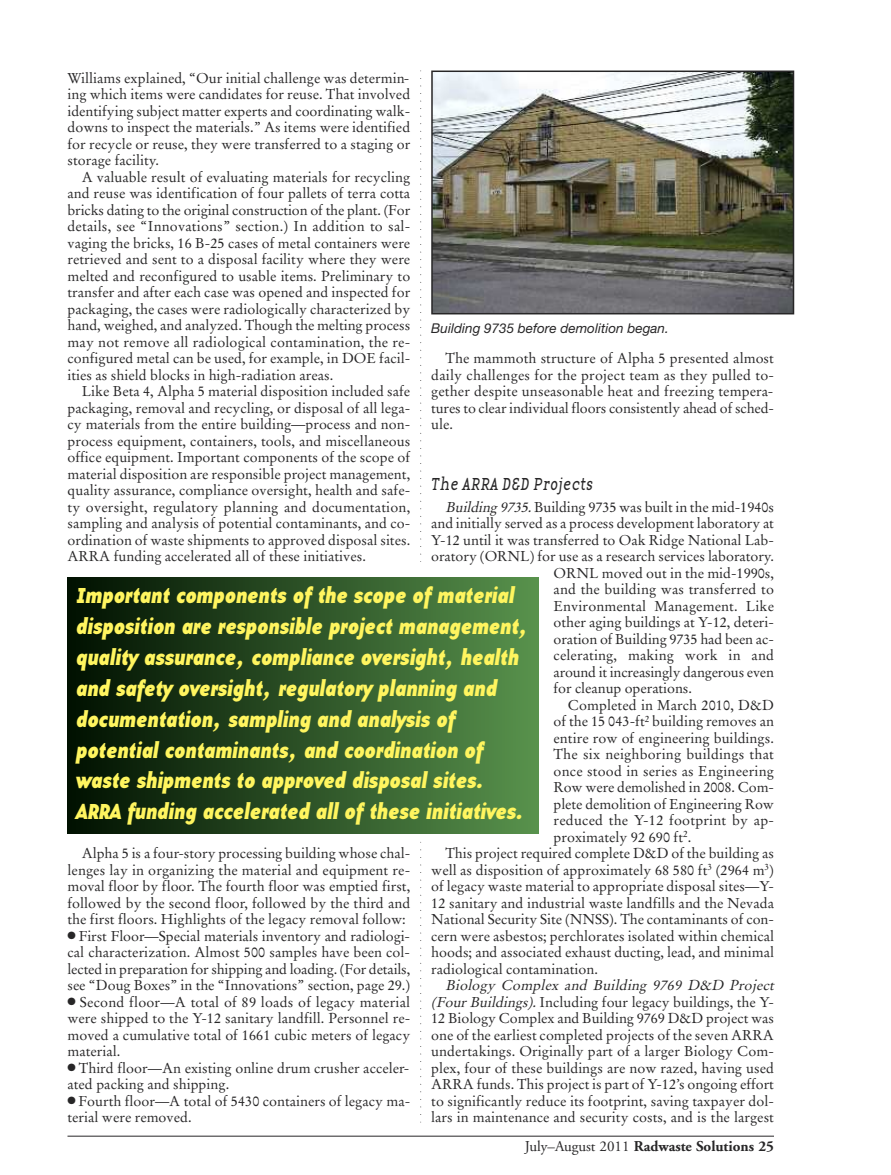
<style>
.page{position:relative;width:891px;height:1175px;background:#fff}
.page>*{position:absolute;margin:0;border:0;box-sizing:border-box;transform-origin:0 0}
.t1{font:22.5px/30.8px "Base Twelve Sans BI";color:#fff55f}
.t2{font:18px "Base Twelve Serif I";color:#272627;scale:.8 1}
.t3{font:700 15px "Adobe Garamond";color:#272627}
.t4{font:14.25px/16.5px "Stempel Garamond";color:#272627;text-align:justify}
.t5{font:italic 13.5px "Helvetica Neue";letter-spacing:.005em;color:#272627}
.s1{font-style:italic}
.s2{font-weight:400}
</style>
<div class="page">
<hr style="left:68px;top:1135px;width:706px;height:1px;background:#272627">
<svg style="left:420px;top:842px;width:1px;height:280px"></svg>
<svg style="left:420px;top:70px;width:1px;height:492px"></svg>
<img style="left:434px;top:73px;width:357px;height:238px">
<div style="left:431px;top:70px;width:363px;height:244px;border:2px solid #272627"></div>
<div style="left:68px;top:577px;width:471px;height:257px;background:linear-gradient(to right,#001000,#59934d)"></div>
<p class="t4" style="left:67px;top:71px;width:344px">Williams explained, “Our initial challenge was determin&shy;ing which items were candidates for reuse. That involved identifying subject matter experts and coordinating walk&shy;downs to inspect the materials.” As items were identified for recycle or reuse, they were transferred to a staging or storage facility.</p>
<p class="t4" style="left:67px;top:170px;width:344px;text-indent:14px">A valuable result of evaluating materials for recycling and reuse was identification of four pallets of terra cotta bricks dating to the original construction of the plant. (For details, see “Innovations” section.) In addition to sal&shy;vaging the bricks, 16 B-25 cases of metal containers were retrieved and sent to a disposal facility where they were melted and reconfigured to usable items. Preliminary to transfer and after each case was opened and inspected for packaging, the cases were radiologically characterized by hand, weighed, and analyzed. Though the melting process may not remove all radiological contamination, the re&shy;configured metal can be used, for example, in DOE facil&shy;ities as shield blocks in high-radiation areas.</p>
<p class="t4" style="left:68px;top:384px;width:344px;text-indent:14px">Like Beta 4, Alpha 5 material disposition included safe packaging, removal and recycling, or disposal of all lega&shy;cy materials from the entire building—process and non&shy;process equipment, containers, tools, and miscellaneous office equipment. Important components of the scope of material disposition are responsible project management, quality assurance, compliance oversight, health and safe&shy;ty oversight, regulatory planning and documentation, sampling and analysis of potential contaminants, and co&shy;ordination of waste shipments to approved disposal sites.<br>ARRA funding accelerated all of these initiatives.</p>
<p class="t5" style="left:431px;top:323px;width:239px">Building 9735 before demolition began.</p>
<p class="t4" style="left:431px;top:351px;width:344px;text-indent:14px">The mammoth structure of Alpha 5 presented almost daily challenges for the project team as they pulled to&shy;gether despite unseasonable heat and freezing tempera&shy;tures to clear individual floors consistently ahead of sched&shy;ule.</p>
<p class="t2" style="left:431px;top:473px;width:204px">The ARRA D&amp;D Projects</p>
<p class="t4" style="left:446px;top:500px;width:330px"><span class="s1">Building9735.</span>Building 9735 was built in the mid-1940s</p>
<p class="t4" style="left:431px;top:516px;width:344px">and initially served as a process development laboratory at</p>
<p class="t4" style="left:431px;top:533px;width:344px">Y-12 until it was transferred to Oak Ridge National Lab-</p>
<p class="t4" style="left:431px;top:549px;width:344px">oratory (ORNL) for use as a research services laboratory.</p>
<p class="t4" style="left:554px;top:566px;width:222px">ORNL moved out in the mid-1990s,</p>
<p class="t4" style="left:554px;top:582px;width:222px">and the building was transferred to</p>
<p class="t4" style="left:554px;top:599px;width:222px">Environmental Management. Like</p>
<p class="t4" style="left:554px;top:615px;width:222px">other aging buildings at Y-12, deteri-</p>
<p class="t4" style="left:554px;top:632px;width:222px">oration of Building 9735 had been ac-</p>
<p class="t4" style="left:554px;top:648px;width:222px">celerating, making work in and</p>
<p class="t4" style="left:554px;top:665px;width:222px">around it increasingly dangerous even</p>
<p class="t4" style="left:554px;top:681px;width:140px">for cleanup operations.</p>
<p class="t4" style="left:568px;top:698px;width:208px">Completed in March 2010, D&amp;D</p>
<p class="t4" style="left:554px;top:714px;width:222px">of the 15 043-ft<sup>2</sup> building removes an</p>
<p class="t4" style="left:554px;top:731px;width:222px">entire row of engineering buildings.</p>
<p class="t4" style="left:554px;top:747px;width:222px">The six neighboring buildings that</p>
<p class="t4" style="left:554px;top:764px;width:222px">once stood in series as Engineering</p>
<p class="t4" style="left:554px;top:780px;width:222px">Row were demolished in 2008. Com-</p>
<p class="t4" style="left:554px;top:797px;width:222px">plete demolition of Engineering Row</p>
<p class="t4" style="left:554px;top:813px;width:222px">reduced the Y-12 footprint by ap-</p>
<p class="t4" style="left:554px;top:830px;width:139px">proximately 92 690 ft<sup>2</sup>.</p>
<p class="t4" style="left:446px;top:846px;width:330px">This project required complete D&amp;D of the building as</p>
<p class="t4" style="left:431px;top:863px;width:344px">well as disposition of approximately 68 580 ft<sup>3</sup> (2964 m<sup>3</sup>)</p>
<p class="t4" style="left:431px;top:879px;width:344px">of legacy waste material to appropriate disposal sites—Y-</p>
<p class="t4" style="left:431px;top:896px;width:344px">12 sanitary and industrial waste landfills and the Nevada</p>
<p class="t4" style="left:431px;top:912px;width:344px">National Security Site (NNSS). The contaminants of con-</p>
<p class="t4" style="left:431px;top:929px;width:344px">cern were asbestos; perchlorates isolated within chemical</p>
<p class="t4" style="left:431px;top:945px;width:344px">hoods; and associated exhaust ducting, lead, and minimal</p>
<p class="t4" style="left:431px;top:962px;width:168px">radiological contamination.</p>
<p class="t4" style="left:431px;top:978px;width:347px;text-align:left;text-indent:14px"><span class="s1">Biology Comp lex and Building 9769 D&amp;D Project (FourBuildings).</span>Including four legacy buildings, the Y-12 Biology Complex and Building 9769 D&amp;D project was one of the earliest completed projects of the seven ARRA undertakings. Originally part of a larger Biology Com&shy;plex, four of these buildings are now razed, having used ARRA funds. This project is part of Y-12’s ongoing effort to significantly reduce its footprint, saving taxpayer dol&shy;lars in maintenance and security costs, and is the largest</p>
<p class="t1" style="left:76px;top:580px;width:454px">Important components of the scope of material disposition are responsible project management, quality assurance, compliance oversight, health and safety oversight, regulatory planning and documentation, sampling and analysis of potential contaminants, and coordination of waste shipments to approved disposal sites.<br>ARRA funding accelerated all of these initiatives.</p>
<p class="t4" style="left:67px;top:846px;width:344px;text-indent:14px">Alpha 5 is a four-story processing building whose chal&shy;lenges lay in organizing the material and equipment re&shy;moval floor by floor. The fourth floor was emptied first, followed by the second floor, followed by the third and the first floors. Highlights of the legacy removal follow:</p>
<p class="t4" style="left:67px;top:929px;width:344px">● First Floor—Special materials inventory and radiologi&shy;cal characterization. Almost 500 samples have been col&shy;lected in preparation for shipping and loading. (For details, see “Doug Boxes” in the “Innovations” section, page 29.)</p>
<p class="t4" style="left:67px;top:995px;width:344px">● Second floor—A total of 89 loads of legacy material were shipped to the Y-12 sanitary landfill. Personnel re&shy;moved a cumulative total of 1661 cubic meters of legacy material.</p>
<p class="t4" style="left:67px;top:1061px;width:343px">● Third floor—An existing online drum crusher acceler&shy;ated packing and shipping.</p>
<p class="t4" style="left:67px;top:1094px;width:344px">● Fourth floor—A total of 5430 containers of legacy ma&shy;terial were removed.</p>
<p class="t3" style="left:525px;top:1140px;width:251px"><span class="s2">July–August 2011</span> Radwaste Solutions 25</p>
</div>
